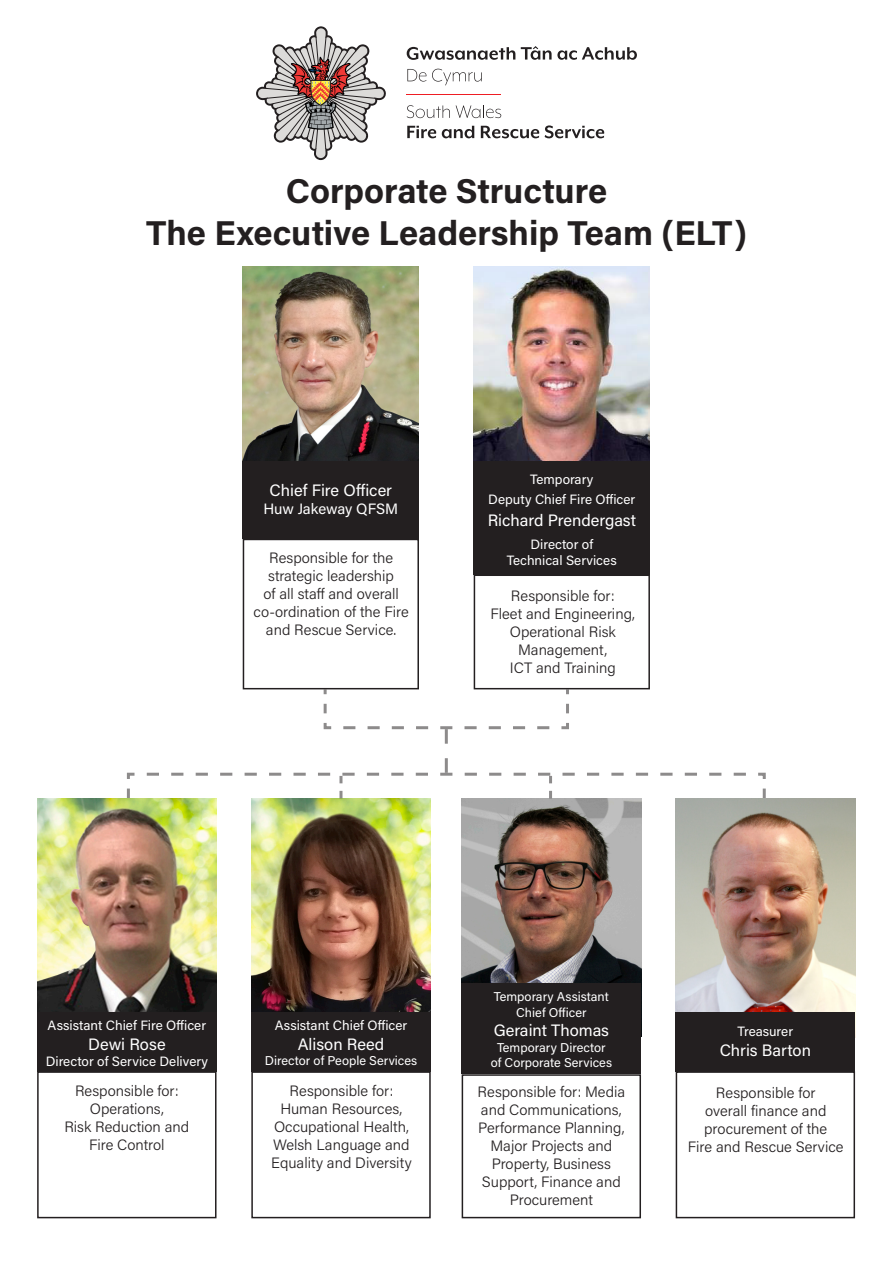
<style>
.page{position:relative;width:893px;height:1263px;background:#fff}
.page>*{position:absolute;margin:0;border:0;box-sizing:border-box;transform-origin:0 0}
.t1{font:700 34.5px "Acumin Pro";color:#231f20}
.t2{font:16.5px "Acumin Pro";color:#fff}
.t3{font:300 15px/18px "Acumin Pro";color:#231f20;text-align:center}
.t4{font:15px "Acumin Pro";letter-spacing:-.005em;color:#fff}
.t5{font:13.5px "Acumin Pro";color:#fff}
.t6{font:12.75px/15.3px "Acumin Pro";color:#fff;text-align:center}
</style>
<div class="page">
<img style="left:243px;top:267px;width:176px;height:194px">
<div style="left:243px;top:461px;width:176px;height:78px;background:#231f20"></div>
<img style="left:474px;top:267px;width:176px;height:194px">
<div style="left:474px;top:461px;width:176px;height:113px;background:#231f20"></div>
<img style="left:251px;top:814px;width:180px;height:198px">
<div style="left:251px;top:1012px;width:180px;height:59px;background:#231f20"></div>
<img style="left:462px;top:814px;width:179px;height:169px">
<div style="left:462px;top:983px;width:179px;height:91px;background:#231f20"></div>
<svg style="left:126px;top:688px;width:640px;height:126px"></svg>
<img style="left:37px;top:798px;width:180px;height:214px">
<div style="left:37px;top:1012px;width:180px;height:59px;background:#231f20"></div>
<div style="left:243px;top:539px;width:176px;height:150px;border:2px solid #231f20"></div>
<div style="left:474px;top:574px;width:176px;height:115px;border:2px solid #231f20"></div>
<div style="left:37px;top:1071px;width:180px;height:147px;border:2px solid #231f20"></div>
<div style="left:462px;top:1074px;width:179px;height:144px;border:2px solid #231f20"></div>
<div style="left:251px;top:1071px;width:180px;height:147px;border:2px solid #231f20"></div>
<div style="left:676px;top:1071px;width:179px;height:147px;border:2px solid #231f20"></div>
<svg style="left:256px;top:26px;width:130px;height:134px"></svg>
<svg style="left:407px;top:126px;width:29px;height:12px"></svg>
<svg style="left:442px;top:126px;width:32px;height:12px"></svg>
<svg style="left:481px;top:126px;width:58px;height:12px"></svg>
<svg style="left:545px;top:125px;width:59px;height:13px"></svg>
<svg style="left:407px;top:105px;width:43px;height:13px"></svg>
<svg style="left:456px;top:105px;width:45px;height:13px"></svg>
<svg style="left:407px;top:47px;width:108px;height:13px"></svg>
<svg style="left:521px;top:46px;width:116px;height:14px"></svg>
<svg style="left:407px;top:69px;width:19px;height:13px"></svg>
<svg style="left:432px;top:69px;width:50px;height:16px"></svg>
<hr style="left:406px;top:94px;width:95px;height:1px;background:#ee1d23">
<img style="left:676px;top:798px;width:180px;height:240px">
<div style="left:676px;top:1012px;width:179px;height:59px;background:#231f20"></div>
<p class="t1" style="left:286px;top:167px;width:323px">Corporate Structure</p>
<p class="t1" style="left:146px;top:208px;width:602px">The Executive Leadership Team (ELT)</p>
<p class="t2" style="left:270px;top:479px;width:124px">Chief Fire Officer</p>
<p class="t4" style="left:263px;top:499px;width:136px">Huw Jakeway QFSM</p>
<p class="t3" style="left:254px;top:548px;width:157px">Responsible for the strategic leadership<br>of all staff and overall co-ordination of the Fire and Rescue Service.</p>
<p class="t5" style="left:530px;top:470px;width:65px">Temporary</p>
<p class="t5" style="left:488px;top:490px;width:148px">Deputy Chief Fire Officer</p>
<p class="t2" style="left:488px;top:509px;width:150px">Richard Prendergast</p>
<p class="t5" style="left:530px;top:535px;width:64px">Director of</p>
<p class="t5" style="left:507px;top:551px;width:111px">Technical Services</p>
<p class="t3" style="left:511px;top:586px;width:105px">Responsible for:</p>
<p class="t3" style="left:491px;top:604px;width:146px">Fleet and Engineering,</p>
<p class="t3" style="left:510px;top:622px;width:107px">Operational Risk<br>Management,</p>
<p class="t3" style="left:510px;top:658px;width:107px">ICT and Training</p>
<p class="t5" style="left:48px;top:1016px;width:160px">Assistant Chief Fire Officer</p>
<p class="t2" style="left:88px;top:1032px;width:79px">Dewi Rose</p>
<p class="t5" style="left:46px;top:1052px;width:164px">Director of Service Delivery</p>
<p class="t3" style="left:75px;top:1081px;width:105px">Responsible for:<br>Operations,</p>
<p class="t3" style="left:64px;top:1117px;width:126px">Risk Reduction and</p>
<p class="t3" style="left:89px;top:1135px;width:77px">Fire Control</p>
<p class="t5" style="left:275px;top:1016px;width:134px">Assistant Chief Officer</p>
<p class="t2" style="left:298px;top:1032px;width:88px">Alison Reed</p>
<p class="t6" style="left:265px;top:1052px;width:154px">Director of People Services</p>
<p class="t3" style="left:290px;top:1081px;width:105px">Responsible for:</p>
<p class="t3" style="left:280px;top:1099px;width:123px">Human Resources,</p>
<p class="t3" style="left:274px;top:1117px;width:136px">Occupational Health,</p>
<p class="t3" style="left:273px;top:1135px;width:138px">Welsh Language and</p>
<p class="t3" style="left:271px;top:1153px;width:142px">Equality and Diversity</p>
<p class="t6" style="left:494px;top:988px;width:116px">Temporary Assistant<br>Chief Officer</p>
<p class="t2" style="left:494px;top:1019px;width:117px">Geraint Thomas</p>
<p class="t6" style="left:491px;top:1039px;width:123px">Temporary Director of Corporate Services</p>
<p class="t3" style="left:478px;top:1082px;width:149px;text-align:left">Responsible for: Media and Communications,</p>
<p class="t3" style="left:478px;top:1118px;width:148px">Performance Planning,</p>
<p class="t3" style="left:482px;top:1136px;width:140px">Major Projects and<br>Property, Business<br>Support, Finance and<br>Procurement</p>
<p class="t5" style="left:738px;top:1022px;width:57px">Treasurer</p>
<p class="t2" style="left:720px;top:1039px;width:93px">Chris Barton</p>
<p class="t3" style="left:716px;top:1083px;width:101px">Responsible for</p>
<p class="t3" style="left:704px;top:1101px;width:125px;text-align:left">overall finance and procurement of the</p>
<p class="t3" style="left:688px;top:1137px;width:157px">Fire and Rescue Service</p>
</div>
